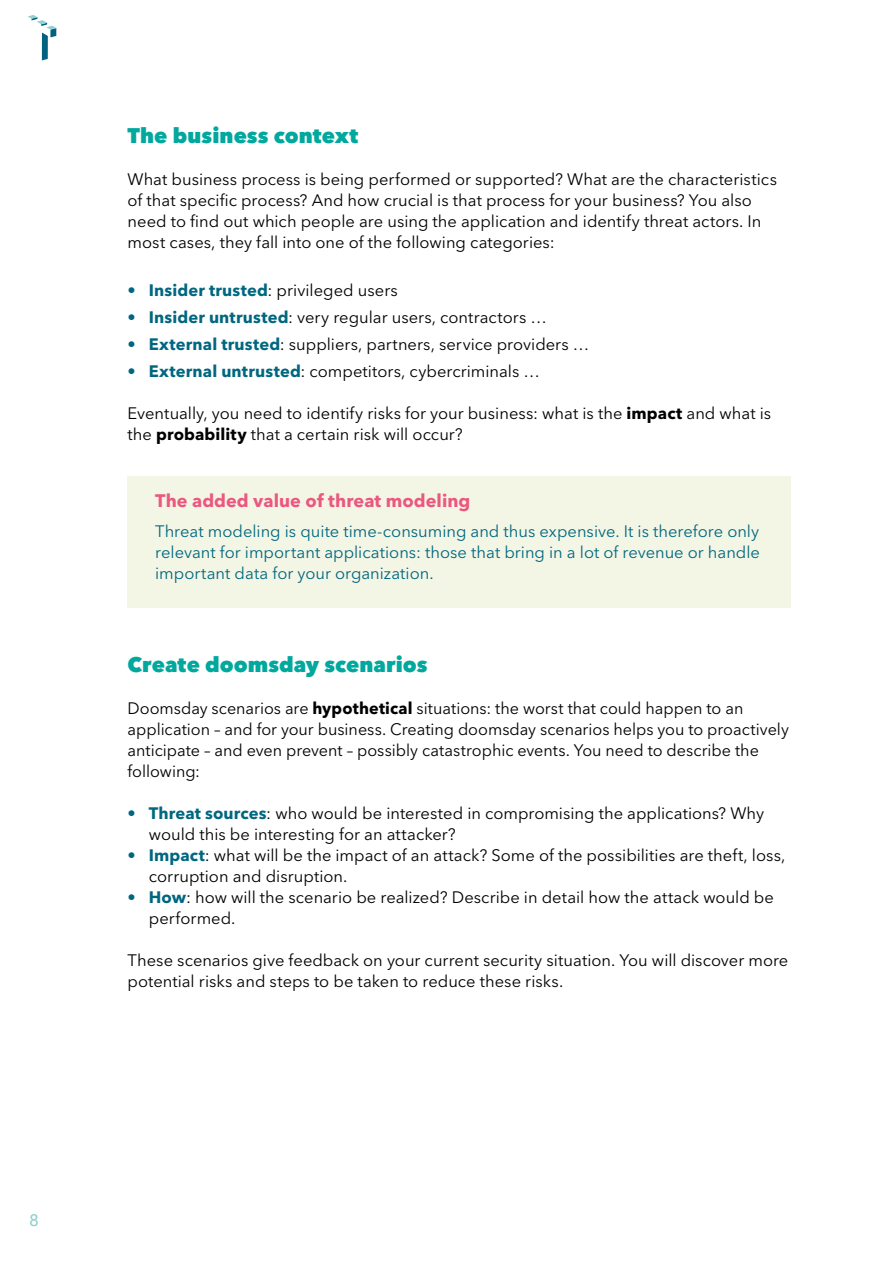
<style>
.page{position:relative;width:893px;height:1263px;background:#fff}
.page>*{position:absolute;margin:0;border:0;box-sizing:border-box;transform-origin:0 0}
.t1{font:800 21px "Avenir Next LT Pro";letter-spacing:.005em;color:#00a89e}
.t2{font:700 18px "Avenir Next LT Pro";letter-spacing:.005em;color:#eb577f}
.t3{font:16.5px/21px "Avenir Next LT Pro";color:#000}
.t4{font:16.5px/21px "Avenir Next LT Pro";color:#006780;text-align:justify}
.t5{font:500 16.5px "Avenir Next LT Pro";color:#94d0ce}
.s1{font-weight:700;color:#006780}
.s2{font-weight:700}
</style>
<div class="page">
<svg style="left:28px;top:15px;width:28px;height:45px"></svg>
<div style="left:128px;top:476px;width:663px;height:132px;background:#f4f6e5"></div>
<p class="t5" style="left:29px;top:1206px;width:11px">8</p>
<p class="t1" style="left:128px;top:123px;width:232px">The business context</p>
<p class="t3" style="left:128px;top:169px;width:651px">What business process is being performed or supported? What are the characteristics of that specific process? And how crucial is that process for your business? You also need to find out which people are using the application and identify threat actors. In most cases, they fall into one of the following categories:</p>
<p class="t3" style="left:128px;top:280px;width:272px"><span class="s1">• Insider trusted</span>: privileged users</p>
<p class="t3" style="left:128px;top:307px;width:421px"><span class="s1">• Insider untrusted</span>: very regular users, contractors …</p>
<p class="t3" style="left:128px;top:334px;width:463px"><span class="s1">• External trusted</span>: suppliers, partners, service providers …</p>
<p class="t3" style="left:128px;top:361px;width:414px"><span class="s1">• External untrusted</span>: competitors, cybercriminals …</p>
<p class="t3" style="left:128px;top:403px;width:645px">Eventually, you need to identify risks for your business: what is the <span class="s2">impact</span> and what is the <span class="s2">probability</span> that a certain risk will occur?</p>
<p class="t2" style="left:155px;top:490px;width:317px">The added value of threat modeling</p>
<p class="t4" style="left:155px;top:521px;width:606px">Threat modeling is quite time-consuming and thus expensive. It is therefore only relevant for important applications: those that bring in a lot of revenue or handle important data for your organization.</p>
<p class="t1" style="left:128px;top:651px;width:301px">Create doomsday scenarios</p>
<p class="t3" style="left:128px;top:697px;width:663px">Doomsday scenarios are <span class="s2">hypothetical</span> situations: the worst that could happen to an application – and for your business. Creating doomsday scenarios helps you to proactively anticipate – and even prevent – possibly catastrophic events. You need to describe the following:</p>
<p class="t3" style="left:149px;top:802px;width:617px;text-indent:-21px"><span class="s1">• Threat sources</span>: who would be interested in compromising the applications? Why would this be interesting for an attacker?</p>
<p class="t3" style="left:149px;top:844px;width:638px;text-indent:-21px"><span class="s1">• Impact</span>: what will be the impact of an attack? Some of the possibilities are theft, loss, corruption and disruption.</p>
<p class="t3" style="left:149px;top:886px;width:627px;text-indent:-21px"><span class="s1">• How</span>: how will the scenario be realized? Describe in detail how the attack would be performed.</p>
<p class="t3" style="left:128px;top:949px;width:662px">These scenarios give feedback on your current security situation. You will discover more potential risks and steps to be taken to reduce these risks.</p>
</div>
